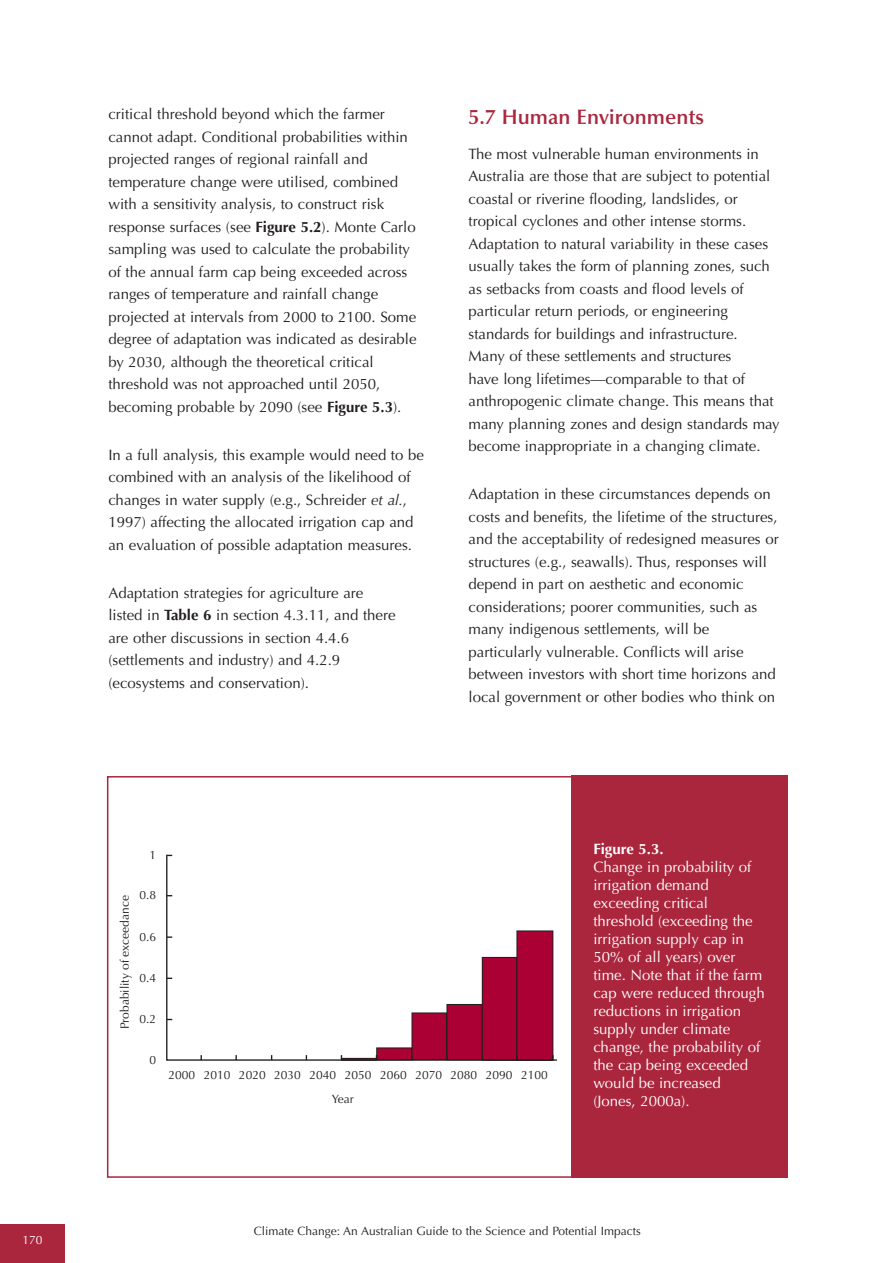
<style>
.page{position:relative;width:893px;height:1263px;background:#fff}
.page>*{position:absolute;margin:0;border:0;box-sizing:border-box;transform-origin:0 0}
.t1{font:600 21px "Optima";color:#aa263d}
.t2{font:15px/22.5px "Optima";color:#231f1f}
.t3{font:15px/18px "Optima";color:#fff}
.t4{font:700 15px "Optima";color:#fff}
.t5{font:12px/24.2px "Optima";color:#231f1f}
.t6{font:12px "Optima";color:#fff}
.s1{font-weight:700}
.s2{font-style:italic}
</style>
<div class="page">
<div style="left:0;top:1225px;width:64px;height:38px;background:#aa263d"></div>
<svg style="left:166px;top:854px;width:391px;height:207px"></svg>
<div style="left:570px;top:776px;width:217px;height:402px;background:#aa263d"></div>
<p class="t6" style="left:22px;top:1235px;width:22px">170</p>
<p class="t2" style="left:108px;top:104px;width:309px">critical threshold beyond which the farmer cannot adapt. Conditional probabilities within projected ranges of regional rainfall and temperature change were utilised, combined with a sensitivity analysis, to construct risk response surfaces (see <span class="s1">Figure 5.2</span>). Monte Carlo sampling was used to calculate the probability of the annual farm cap being exceeded across ranges of temperature and rainfall change projected at intervals from 2000 to 2100. Some degree of adaptation was indicated as desirable by 2030, although the theoretical critical threshold was not approached until 2050, becoming probable by 2090 (see <span class="s1">Figure 5.3</span>).</p>
<p class="t2" style="left:108px;top:445px;width:317px">In a full analysis, this example would need to be combined with an analysis of the likelihood of changes in water supply (e.g., Schreider <span class="s2">et al.</span>, 1997) affecting the allocated irrigation cap and an evaluation of possible adaptation measures.</p>
<p class="t2" style="left:108px;top:583px;width:288px">Adaptation strategies for agriculture are listed in <span class="s1">Table 6</span> in section 4.3.11, and there are other discussions in section 4.4.6 (settlements and industry) and 4.2.9 (ecosystems and conservation).</p>
<h1 class="t1" style="left:468px;top:108px;width:237px">5.7 Human Environments</h1>
<p class="t2" style="left:468px;top:144px;width:313px">The most vulnerable human environments in Australia are those that are subject to potential coastal or riverine flooding, landslides, or tropical cyclones and other intense storms.<br>Adaptation to natural variability in these cases usually takes the form of planning zones, such as setbacks from coasts and flood levels of particular return periods, or engineering standards for buildings and infrastructure.<br>Many of these settlements and structures<br>have long lifetimes—comparable to that of anthropogenic climate change. This means that many planning zones and design standards may become inappropriate in a changing climate.</p>
<p class="t2" style="left:468px;top:484px;width:312px">Adaptation in these circumstances depends on costs and benefits, the lifetime of the structures, and the acceptability of redesigned measures or structures (e.g., seawalls). Thus, responses will depend in part on aesthetic and economic considerations; poorer communities, such as many indigenous settlements, will be particularly vulnerable. Conflicts will arise between investors with short time horizons and local government or other bodies who think on</p>
<p class="t5" style="left:149px;top:844px;width:8px">1</p>
<p class="t5" style="left:139px;top:884px;width:18px">0.8</p>
<p class="t5" style="left:139px;top:926px;width:18px">0.6</p>
<p class="t5" style="left:139px;top:967px;width:18px">0.4</p>
<p class="t5" style="left:139px;top:1008px;width:18px">0.2</p>
<p class="t5" style="left:149px;top:1049px;width:8px">0</p>
<p class="t5" style="left:114px;top:1029px;width:136px;rotate:-90deg">Probability of exceedance</p>
<p class="t5" style="left:332px;top:1064px;width:217px;text-indent:-163px">2000 2010 2020 2030 2040 2050 2060 2070 2080 2090 2100<br>Year</p>
<p class="t4" style="left:593px;top:843px;width:72px">Figure 5.3.</p>
<p class="t3" style="left:593px;top:860px;width:173px">Change in probability of irrigation demand exceeding critical threshold (exceeding the irrigation supply cap in<br>50% of all years) over time. Note that if the farm cap were reduced through reductions in irrigation supply under climate change, the probability of the cap being exceeded would be increased (Jones, 2000a).</p>
<p class="t5" style="left:254px;top:1220px;width:388px">Climate Change: An Australian Guide to the Science and Potential Impacts</p>
</div>
